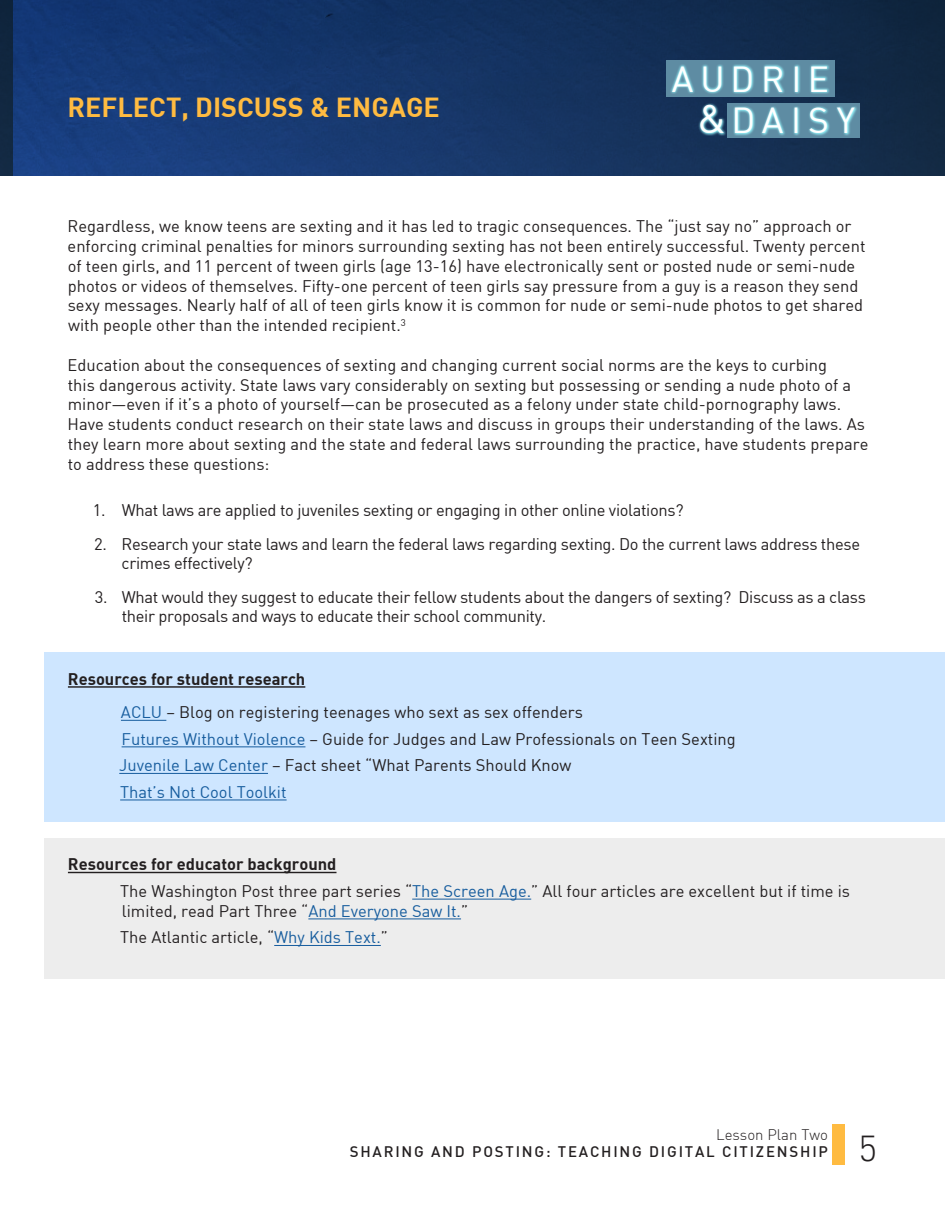
<style>
.page{position:relative;width:945px;height:1215px;background:#fff}
.page>*{position:absolute;margin:0;border:0;box-sizing:border-box;transform-origin:0 0}
.t1{font:36px "DIN Light Alternate";color:#231f20}
.t2{font:35.4px/41.5px "DIN";letter-spacing:.2em;color:#fff}
.Header_Title{font:27px "DIN Bold";color:#ffbb41}
.Exercises{font:16.5px/19.8px "DIN";color:#231f20}
.Exercises-2{font:16.5px/19.8px "DIN";letter-spacing:-.02em;color:#231f20}
.Links{font:16.5px "DIN";color:#231f20}
.Exercises-3{font:16.5px "DIN Bold";color:#231f20}
.Links-2{font:16.5px "DIN";color:#175d9e}
.t3{font:500 15px "DIN";letter-spacing:.12em;color:#231f20}
.t4{font:15px "DIN Light Alternate";color:#231f20}
.s1{font-size:39.3px}
.s2{color:#175d9e}
</style>
<div class="page">
<div style="left:14px;top:0;width:931px;height:176px;background:linear-gradient(to right,#173d81,#132a44)"></div>
<div style="left:666px;top:61px;width:169px;height:36px;background:#5e8ca3"></div>
<div style="left:728px;top:103px;width:132px;height:35px;background:#5e8ca3"></div>
<svg style="left:670px;top:64px;width:188px;height:72px"></svg>
<div style="left:832px;top:1124px;width:13px;height:40px;background:#ffbb41"></div>
<div style="left:44px;top:839px;width:901px;height:140px;background:#ededed"></div>
<div style="left:44px;top:653px;width:901px;height:169px;background:#cee6ff"></div>
<hr style="left:68px;top:686px;width:237px;height:2px;background:#231f20">
<hr style="left:121px;top:720px;width:45px;height:1px;background:#175d9e">
<hr style="left:122px;top:746px;width:183px;height:1px;background:#175d9e">
<hr style="left:119px;top:773px;width:149px;height:1px;background:#175d9e">
<hr style="left:120px;top:800px;width:167px;height:1px;background:#175d9e">
<hr style="left:68px;top:872px;width:269px;height:1px;background:#231f20">
<hr style="left:412px;top:899px;width:119px;height:1px;background:#175d9e">
<hr style="left:308px;top:918px;width:153px;height:1px;background:#175d9e">
<hr style="left:274px;top:945px;width:107px;height:1px;background:#175d9e">
<p class="Header_Title" style="left:68px;top:90px;width:374px">REFLECT, DISCUSS &amp; ENGAGE</p>
<h2 class="t2" style="left:698px;top:57px;width:159px;text-indent:-26px">AUDRIE <span class="s1">&amp;</span> DAISY</h2>
<p class="Exercises" style="left:68px;top:216px;width:799px">Regardless, we know teens are sexting and it has led to tragic consequences. The “just say no” approach or enforcing criminal penalties for minors surrounding sexting has not been entirely successful. Twenty percent of teen girls, and 11 percent of tween girls (age 13-16) have electronically sent or posted nude or semi-nude photos or videos of themselves. Fifty-one percent of teen girls say pressure from a guy is a reason they send sexy messages. Nearly half of all of teen girls know it is common for nude or semi-nude photos to get shared with people other than the intended recipient.<sup>3</sup></p>
<p class="Exercises" style="left:68px;top:355px;width:802px">Education about the consequences of sexting and changing current social norms are the keys to curbing<br>this dangerous activity. State laws vary considerably on sexting but possessing or sending a nude photo of a minor—even if it’s a photo of yourself—can be prosecuted as a felony under state child-pornography laws.<br>Have students conduct research on their state laws and discuss in groups their understanding of the laws. As they learn more about sexting and the state and federal laws surrounding the practice, have students prepare to address these questions:</p>
<p class="Exercises-2" style="left:93px;top:500px;width:592px">1. What laws are applied to juveniles sexting or engaging in other online violations?</p>
<p class="Exercises-2" style="left:122px;top:533px;width:740px;text-indent:-28px">2. Research your state laws and learn the federal laws regarding sexting. Do the current laws address these crimes effectively?</p>
<p class="Exercises-2" style="left:122px;top:586px;width:746px;text-indent:-27px">3. What would they suggest to educate their fellow students about the dangers of sexting? Discuss as a class their proposals and ways to educate their school community.</p>
<p class="Exercises-3" style="left:68px;top:668px;width:239px">Resources for student research</p>
<p class="Links" style="left:121px;top:702px;width:463px"><span class="s2">ACLU</span> – Blog on registering teenages who sext as sex offenders</p>
<p class="Links" style="left:122px;top:728px;width:616px"><span class="s2">Futures Without Violence</span> – Guide for Judges and Law Professionals on Teen Sexting</p>
<p class="Links" style="left:119px;top:755px;width:454px"><span class="s2">Juvenile Law Center</span> – Fact sheet “What Parents Should Know</p>
<p class="Links-2" style="left:120px;top:781px;width:168px">That’s Not Cool Toolkit</p>
<p class="Exercises-3" style="left:68px;top:854px;width:270px">Resources for educator background</p>
<p class="Exercises" style="left:120px;top:881px;width:731px">The Washington Post three part series “<span class="s2">The Screen Age.</span>” All four articles are excellent but if time is limited, read Part Three “<span class="s2">And Everyone Saw It.</span>”</p>
<p class="Exercises" style="left:120px;top:927px;width:269px">The Atlantic article, “<span class="s2">Why Kids Text.</span>”</p>
<p class="t4" style="left:716px;top:1125px;width:113px">Lesson Plan Two</p>
<p class="t3" style="left:350px;top:1142px;width:480px">SHARING AND POSTING: TEACHING DIGITAL CITIZENSHIP</p>
<h1 class="t1" style="left:859px;top:1121px;width:20px">5</h1>
</div>
